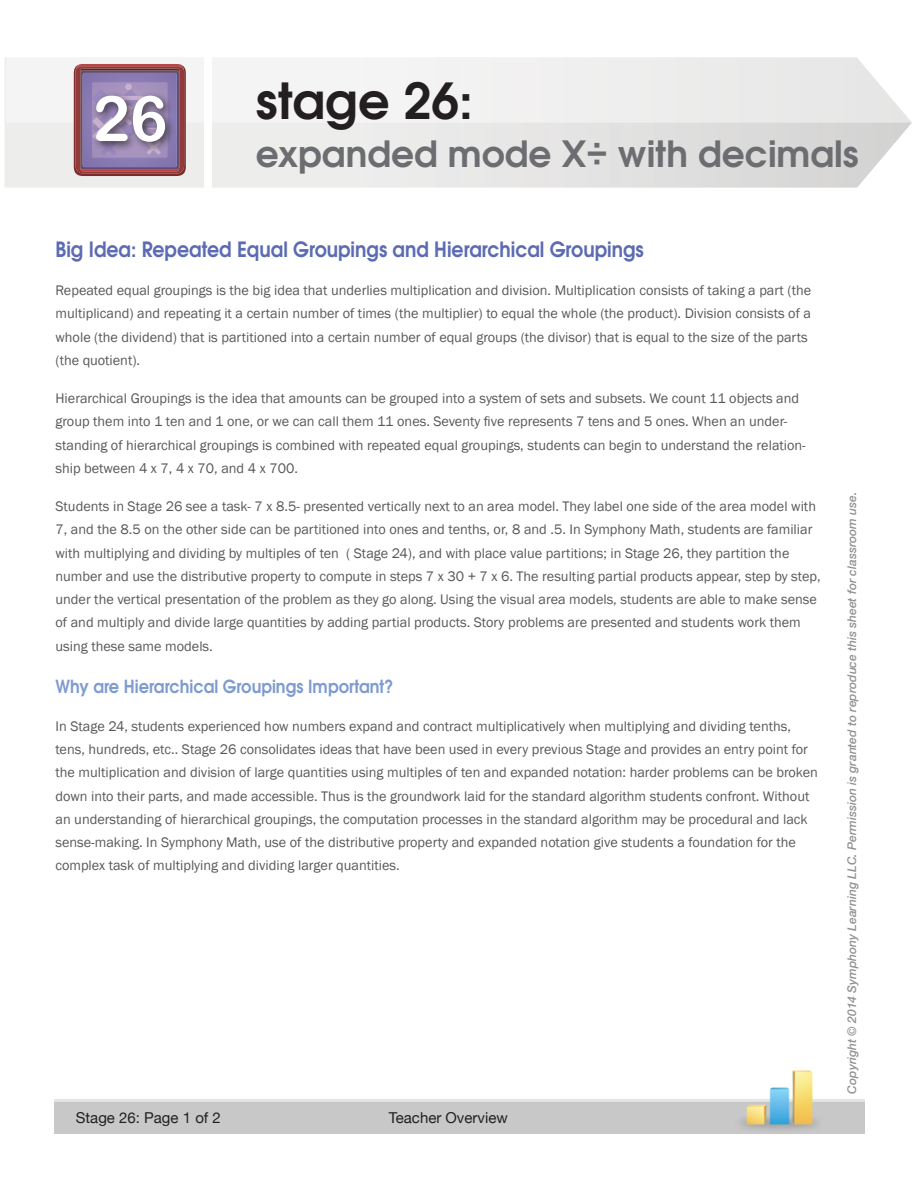
<style>
.page{position:relative;width:918px;height:1188px;background:#fff}
.page>*{position:absolute;margin:0;border:0;box-sizing:border-box;transform-origin:0 0}
.t1{font:63px "Arial Rounded MT Bold";color:#fff}
.Chapter{font:600 49.5px "URW Gothic L";color:#231f20}
.Chapter-2{font:600 36px "URW Gothic L";color:#6c6d70}
.Heading{font:600 21px "URW Gothic L";color:#5c6bb2;scale:.9 1}
.Body_Copy{font:600 18px "URW Gothic L";color:#7e9bd0;scale:.9 1}
.t2{font:15px "Helvetica Neue";color:#231f20}
.Body_Copy-2{font:14.25px/23.2px "Franklin Gothic";color:#57585a}
.t3{font:italic 500 12px "Helvetica Neue";color:#8f9194}
</style>
<div class="page">
<img style="left:54px;top:1070px;width:810px;height:64px">
<svg style="left:5px;top:57px;width:907px;height:131px;background:#e6e5e5"></svg>
<svg style="left:6px;top:57px;width:906px;height:66px;fill:#f2f2f1"></svg>
<div style="left:204px;top:38px;width:7px;height:156px;background:#fff"></div>
<svg style="left:74px;top:64px;width:112px;height:112px;background:#8e6483"></svg>
<div style="left:92px;top:91px;width:84px;height:62px;background:#231f20;opacity:.75"></div>
<p class="t1" style="left:93px;top:81px;width:76px">26</p>
<p class="Chapter" style="left:256px;top:67px;width:219px">stage 26:</p>
<p class="Chapter-2" style="left:256px;top:129px;width:604px">expanded mode X÷ with decimals</p>
<p class="Heading" style="left:56px;top:235px;width:655px">Big Idea: Repeated Equal Groupings and Hierarchical Groupings</p>
<p class="Body_Copy-2" style="left:56px;top:279px;width:757px">Repeated equal groupings is the big idea that underlies multiplication and division. Multiplication consists of taking a part (the multiplicand) and repeating it a certain number of times (the multiplier) to equal the whole (the product). Division consists of a whole (the dividend) that is partitioned into a certain number of equal groups (the divisor) that is equal to the size of the parts (the quotient).</p>
<p class="Body_Copy-2" style="left:56px;top:387px;width:752px">Hierarchical Groupings is the idea that amounts can be grouped into a system of sets and subsets. We count 11 objects and group them into 1 ten and 1 one, or we can call them 11 ones. Seventy five represents 7 tens and 5 ones. When an under&shy;standing of hierarchical groupings is combined with repeated equal groupings, students can begin to understand the relation&shy;ship between 4 x 7, 4 x 70, and 4 x 700.</p>
<p class="Body_Copy-2" style="left:56px;top:495px;width:767px">Students in Stage 26 see a task- 7 x 8.5- presented vertically next to an area model. They label one side of the area model with 7, and the 8.5 on the other side can be partitioned into ones and tenths, or, 8 and .5. In Symphony Math, students are familiar with multiplying and dividing by multiples of ten ( Stage 24), and with place value partitions; in Stage 26, they partition the number and use the distributive property to compute in steps 7 x 30 + 7 x 6. The resulting partial products appear, step by step, under the vertical presentation of the problem as they go along. Using the visual area models, students are able to make sense of and multiply and divide large quantities by adding partial products. Story problems are presented and students work them using these same models.</p>
<p class="Body_Copy" style="left:56px;top:674px;width:377px">Why are Hierarchical Groupings Important?</p>
<p class="Body_Copy-2" style="left:56px;top:715px;width:764px">In Stage 24, students experienced how numbers expand and contract multiplicatively when multiplying and dividing tenths, tens, hundreds, etc.. Stage 26 consolidates ideas that have been used in every previous Stage and provides an entry point for the multiplication and division of large quantities using multiples of ten and expanded notation: harder problems can be broken down into their parts, and made accessible. Thus is the groundwork laid for the standard algorithm students confront. Without an understanding of hierarchical groupings, the computation processes in the standard algorithm may be procedural and lack sense-making. In Symphony Math, use of the distributive property and expanded notation give students a foundation for the complex task of multiplying and dividing larger quantities.</p>
<p class="t2" style="left:76px;top:1107px;width:147px">Stage 26: Page 1 of 2</p>
<p class="t2" style="left:389px;top:1107px;width:120px">Teacher Overview</p>
<p class="t3" style="left:842px;top:1094px;width:603px;rotate:-90deg">Copyright © 2014 Symphony Learning LLC. Permission is granted to reproduce this sheet for classroom use.</p>
</div>
